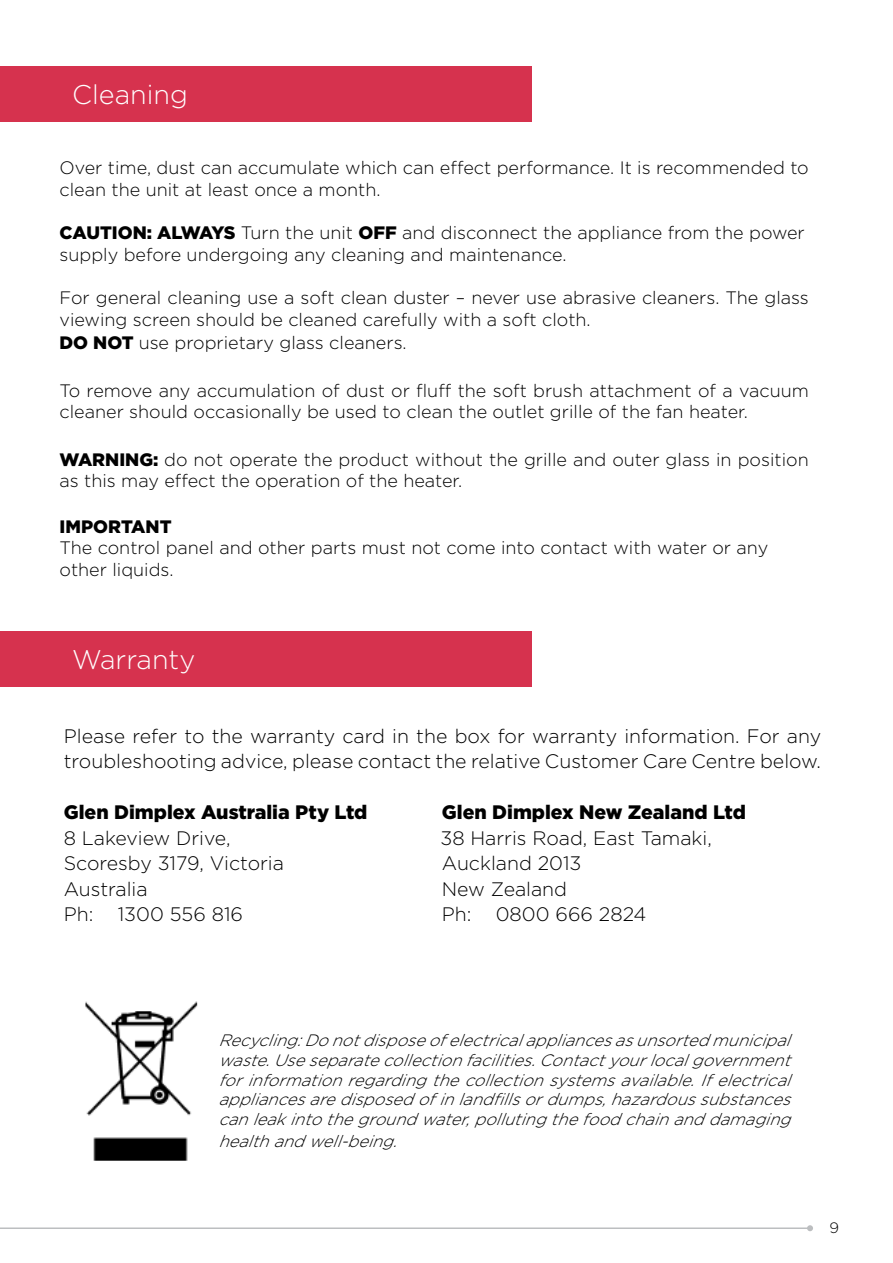
<style>
.page{position:relative;width:893px;height:1263px;background:#fff}
.page>*{position:absolute;margin:0;border:0;box-sizing:border-box;transform-origin:0 0}
.t1{font:300 27px "Gotham";color:#fff}
.t2{font:300 19.5px/25.5px "Gotham";color:#000}
.t3{font:900 19.5px "Gotham";color:#000}
.t4{font:300 18px/21.6px "Gotham";color:#000}
.t5{font:900 18px "Gotham";color:#000}
.t6{font:italic 300 16.5px/19.8px "Gotham";color:#000;text-align:justify}
.t7{font:300 15px "Gotham";color:#000}
.s1{font-weight:900}
</style>
<div class="page">
<div style="left:0;top:66px;width:531px;height:55px;background:#d6324e"></div>
<div style="left:0;top:632px;width:531px;height:55px;background:#d6324e"></div>
<img style="left:85px;top:1001px;width:113px;height:160px">
<hr style="left:0;top:1227px;width:810px;height:2px;background:#bcbec0">
<svg style="left:807px;top:1225px;width:6px;height:6px"></svg>
<h1 class="t1" style="left:72px;top:79px;width:117px">Cleaning</h1>
<p class="t4" style="left:60px;top:157px;width:751px">Over time, dust can accumulate which can effect performance. It is recommended to clean the unit at least once a month.</p>
<p class="t4" style="left:60px;top:222px;width:747px"><span class="s1">CAUTION: ALWAYS</span> Turn the unit <span class="s1">OFF</span> and disconnect the appliance from the power supply before undergoing any cleaning and maintenance.</p>
<p class="t4" style="left:60px;top:287px;width:751px">For general cleaning use a soft clean duster – never use abrasive cleaners. The glass viewing screen should be cleaned carefully with a soft cloth.</p>
<p class="t4" style="left:60px;top:332px;width:349px"><span class="s1">DO NOT</span> use proprietary glass cleaners.</p>
<p class="t4" style="left:60px;top:379px;width:751px">To remove any accumulation of dust or fluff the soft brush attachment of a vacuum cleaner should occasionally be used to clean the outlet grille of the fan heater.</p>
<p class="t4" style="left:60px;top:448px;width:751px"><span class="s1">WARNING:</span> do not operate the product without the grille and outer glass in position as this may effect the operation of the heater.</p>
<p class="t5" style="left:60px;top:516px;width:114px">IMPORTANT</p>
<p class="t4" style="left:60px;top:537px;width:710px">The control panel and other parts must not come into contact with water or any other liquids.</p>
<h1 class="t1" style="left:72px;top:645px;width:125px">Warranty</h1>
<p class="t2" style="left:64px;top:723px;width:759px">Please refer to the warranty card in the box for warranty information. For any troubleshooting advice, please contact the relative Customer Care Centre below.</p>
<p class="t3" style="left:64px;top:801px;width:305px">Glen Dimplex Australia Pty Ltd</p>
<p class="t3" style="left:442px;top:801px;width:306px">Glen Dimplex New Zealand Ltd</p>
<p class="t2" style="left:64px;top:825px;width:168px">8 Lakeview Drive,</p>
<p class="t2" style="left:440px;top:825px;width:273px">38 Harris Road, East Tamaki,</p>
<p class="t2" style="left:64px;top:850px;width:222px">Scoresby 3179, Victoria</p>
<p class="t2" style="left:442px;top:850px;width:141px">Auckland 2013</p>
<p class="t2" style="left:64px;top:876px;width:85px">Australia</p>
<p class="t2" style="left:442px;top:876px;width:127px">New Zealand</p>
<p class="t2" style="left:64px;top:901px;width:181px">Ph: 1300 556 816</p>
<p class="t2" style="left:442px;top:901px;width:206px">Ph: 0800 666 2824</p>
<p class="t6" style="left:218px;top:1030px;width:580px">Recycling:Donotdisposeofelectricalappliancesasunsortedmunicipal waste.Useseparatecollectionfacilities.Contactyourlocalgovernment forinformationregardingthecollectionsystemsavailable.Ifelectrical appliancesaredisposedofinlandfillsordumps,hazardoussubstances canleakintothegroundwater,pollutingthefoodchainanddamaging</p>
<p class="t6" style="left:218px;top:1131px;width:186px">healthandwell-being.</p>
<p class="t7" style="left:829px;top:1219px;width:11px">9</p>
</div>
